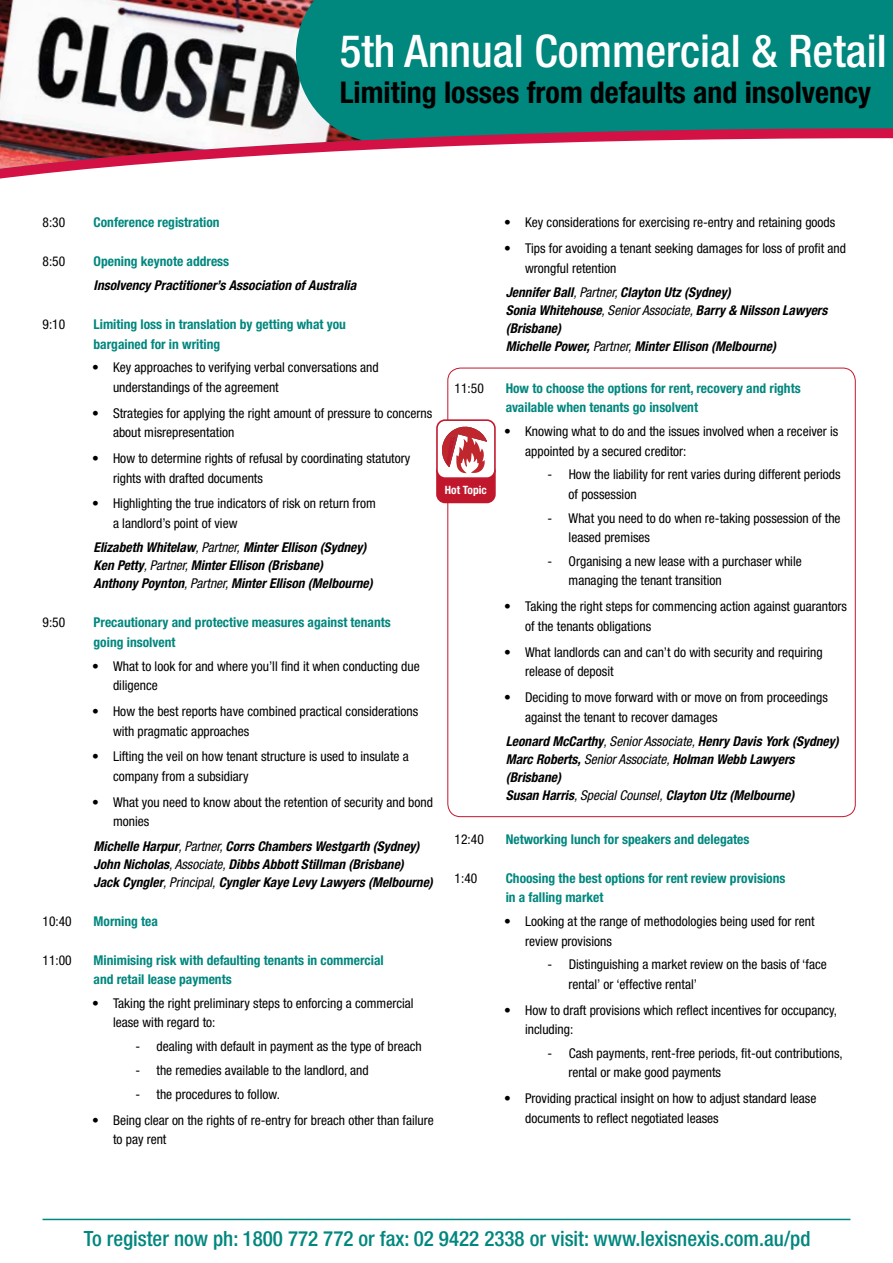
<style>
.page{position:relative;width:893px;height:1263px;background:#fff}
.page>*{position:absolute;margin:0;border:0;box-sizing:border-box;transform-origin:0 0}
.t1{font:500 condensed 45px "Helvetica Neue LT Std";color:#fff}
.t2{font:700 condensed 30px "Helvetica Neue LT Std";color:#000}
.t3{font:500 condensed 21px "Helvetica Neue LT Std";color:#00877e}
.t4{font:condensed 13.5px/19.5px "Helvetica Neue LT Std";color:#000}
.t5{font:italic 700 condensed 13.5px/18px "Helvetica Neue LT Std";color:#000}
.t6{font:700 condensed 13.5px/19.5px "Helvetica Neue LT Std";color:#00877e}
.t7{font:700 condensed 11.4px "Helvetica Neue LT Std";color:#fff}
.s1{font-weight:400}
</style>
<div class="page">
<div style="left:437px;top:463px;width:58px;height:39px;background:#c1172c;border-radius:8px"></div>
<div style="left:436px;top:463px;width:60px;height:40px;border:2px solid #c1172c;border-radius:8px"></div>
<div style="left:437px;top:420px;width:58px;height:58px;background:#fff;border-radius:8px"></div>
<div style="left:436px;top:419px;width:60px;height:60px;border:2px solid #c1172c;border-radius:8px"></div>
<svg style="left:442px;top:426px;width:45px;height:47px"></svg>
<svg style="left:388px;top:0;width:505px;height:149px;fill:#00877e"></svg>
<img style="left:0;top:0;width:388px;height:171px">
<hr style="left:43px;top:1219px;width:807px;height:1px;background:#00877e">
<svg style="left:296px;top:0;width:178px;height:140px"></svg>
<h1 class="t1" style="left:340px;top:24px;width:548px">5th Annual Commercial &amp; Retail</h1>
<h2 class="t2" style="left:340px;top:74px;width:533px">Limiting losses from defaults and insolvency</h2>
<p class="t4" style="left:43px;top:213px;width:24px">8:30</p>
<p class="t6" style="left:94px;top:213px;width:128px">Conference registration</p>
<p class="t4" style="left:43px;top:252px;width:24px">8:50</p>
<p class="t6" style="left:94px;top:252px;width:137px">Opening keynote address</p>
<p class="t5" style="left:94px;top:276px;width:264px">Insolvency Practitioner’s Association of Australia</p>
<p class="t4" style="left:43px;top:314px;width:24px">9:10</p>
<p class="t6" style="left:94px;top:314px;width:254px">Limiting loss in translation by getting what you bargained for in writing</p>
<p class="t4" style="left:113px;top:358px;width:267px;text-indent:-21px">• Key approaches to verifying verbal conversations and understandings of the agreement</p>
<p class="t4" style="left:113px;top:403px;width:321px;text-indent:-21px">• Strategies for applying the right amount of pressure to concerns about misrepresentation</p>
<p class="t4" style="left:113px;top:448px;width:299px;text-indent:-21px">• How to determine rights of refusal by coordinating statutory rights with drafted documents</p>
<p class="t4" style="left:113px;top:494px;width:264px;text-indent:-21px">• Highlighting the true indicators of risk on return from a landlord’s point of view</p>
<p class="t5" style="left:94px;top:539px;width:281px">Elizabeth Whitelaw<span class="s1">, Partner,</span> Minter Ellison (Sydney)<br>Ken Petty<span class="s1">, Partner,</span> Minter Ellison (Brisbane)<br>Anthony Poynton<span class="s1">, Partner,</span> Minter Ellison (Melbourne)</p>
<p class="t4" style="left:43px;top:613px;width:24px">9:50</p>
<p class="t6" style="left:94px;top:613px;width:299px">Precautionary and protective measures against tenants going insolvent</p>
<p class="t4" style="left:113px;top:656px;width:308px;text-indent:-21px">• What to look for and where you’ll find it when conducting due diligence</p>
<p class="t4" style="left:113px;top:701px;width:307px;text-indent:-21px">• How the best reports have combined practical considerations with pragmatic approaches</p>
<p class="t4" style="left:113px;top:747px;width:297px;text-indent:-21px">• Lifting the veil on how tenant structure is used to insulate a company from a subsidiary</p>
<p class="t4" style="left:113px;top:792px;width:321px;text-indent:-21px">• What you need to know about the retention of security and bond monies</p>
<p class="t5" style="left:94px;top:837px;width:341px">Michelle Harpur<span class="s1">, Partner,</span> Corrs Chambers Westgarth (Sydney)<br>John Nicholas<span class="s1">, Associate,</span> Dibbs Abbott Stillman (Brisbane)<br>Jack Cyngler<span class="s1">, Principal,</span> Cyngler Kaye Levy Lawyers (Melbourne)</p>
<p class="t4" style="left:43px;top:911px;width:31px">10:40</p>
<p class="t6" style="left:94px;top:911px;width:66px">Morning tea</p>
<p class="t4" style="left:43px;top:950px;width:31px">11:00</p>
<p class="t6" style="left:94px;top:950px;width:292px">Minimising risk with defaulting tenants in commercial and retail lease payments</p>
<p class="t4" style="left:113px;top:993px;width:302px;text-indent:-21px">• Taking the right preliminary steps to enforcing a commercial lease with regard to:</p>
<p class="t4" style="left:136px;top:1036px;width:288px">- dealing with default in payment as the type of breach</p>
<p class="t4" style="left:136px;top:1060px;width:235px">- the remedies available to the landlord, and</p>
<p class="t4" style="left:136px;top:1084px;width:146px">- the procedures to follow.</p>
<p class="t4" style="left:113px;top:1110px;width:322px;text-indent:-21px">• Being clear on the rights of re-entry for breach other than failure to pay rent</p>
<p class="t4" style="left:504px;top:213px;width:333px">• Key considerations for exercising re-entry and retaining goods</p>
<p class="t4" style="left:525px;top:239px;width:322px;text-indent:-21px">• Tips for avoiding a tenant seeking damages for loss of profit and wrongful retention</p>
<p class="t5" style="left:506px;top:283px;width:323px">Jennifer Ball<span class="s1">, Partner,</span> Clayton Utz (Sydney)<br>Sonia Whitehouse<span class="s1">, Senior Associate,</span> Barry &amp; Nilsson Lawyers (Brisbane)<br>Michelle Power, <span class="s1">Partner,</span> Minter Ellison (Melbourne)</p>
<p class="t4" style="left:455px;top:378px;width:31px">11:50</p>
<p class="t6" style="left:506px;top:378px;width:297px">How to choose the options for rent, recovery and rights available when tenants go insolvent</p>
<p class="t4" style="left:525px;top:421px;width:315px;text-indent:-21px">• Knowing what to do and the issues involved when a receiver is appointed by a secured creditor:</p>
<p class="t4" style="left:569px;top:465px;width:273px;text-indent:-21px">- How the liability for rent varies during different periods of possession</p>
<p class="t4" style="left:569px;top:508px;width:273px;text-indent:-21px">- What you need to do when re-taking possession of the leased premises</p>
<p class="t4" style="left:569px;top:551px;width:235px;text-indent:-21px">- Organising a new lease with a purchaser while managing the tenant transition</p>
<p class="t4" style="left:525px;top:597px;width:323px;text-indent:-21px">• Taking the right steps for commencing action against guarantors of the tenants obligations</p>
<p class="t4" style="left:525px;top:642px;width:299px;text-indent:-21px">• What landlords can and can’t do with security and requiring release of deposit</p>
<p class="t4" style="left:525px;top:687px;width:304px;text-indent:-21px">• Deciding to move forward with or move on from proceedings against the tenant to recover damages</p>
<p class="t5" style="left:506px;top:732px;width:335px">Leonard McCarthy<span class="s1">, Senior Associate,</span> Henry Davis York (Sydney)<br>Marc Roberts, <span class="s1">Senior Associate,</span> Holman Webb Lawyers (Brisbane)<br>Susan Harris<span class="s1">, Special Counsel,</span> Clayton Utz (Melbourne)</p>
<p class="t4" style="left:455px;top:829px;width:31px">12:40</p>
<p class="t6" style="left:506px;top:829px;width:245px">Networking lunch for speakers and delegates</p>
<p class="t4" style="left:455px;top:868px;width:24px">1:40</p>
<p class="t6" style="left:506px;top:868px;width:281px">Choosing the best options for rent review provisions in a falling market</p>
<p class="t4" style="left:525px;top:911px;width:291px;text-indent:-21px">• Looking at the range of methodologies being used for rent review provisions</p>
<p class="t4" style="left:569px;top:955px;width:260px;text-indent:-21px">- Distinguishing a market review on the basis of ‘face rental’ or ‘effective rental’</p>
<p class="t4" style="left:525px;top:1000px;width:313px;text-indent:-21px">• How to draft provisions which reflect incentives for occupancy, including:</p>
<p class="t4" style="left:569px;top:1043px;width:276px;text-indent:-21px">- Cash payments, rent-free periods, fit-out contributions, rental or make good payments</p>
<p class="t4" style="left:525px;top:1089px;width:293px;text-indent:-21px">• Providing practical insight on how to adjust standard lease documents to reflect negotiated leases</p>
<p class="t7" style="left:445px;top:483px;width:43px">Hot Topic</p>
<h3 class="t3" style="left:84px;top:1226px;width:728px">To register now ph: 1800 772 772 or fax: 02 9422 2338 or visit: www.lexisnexis.com.au/pd</h3>
</div>
